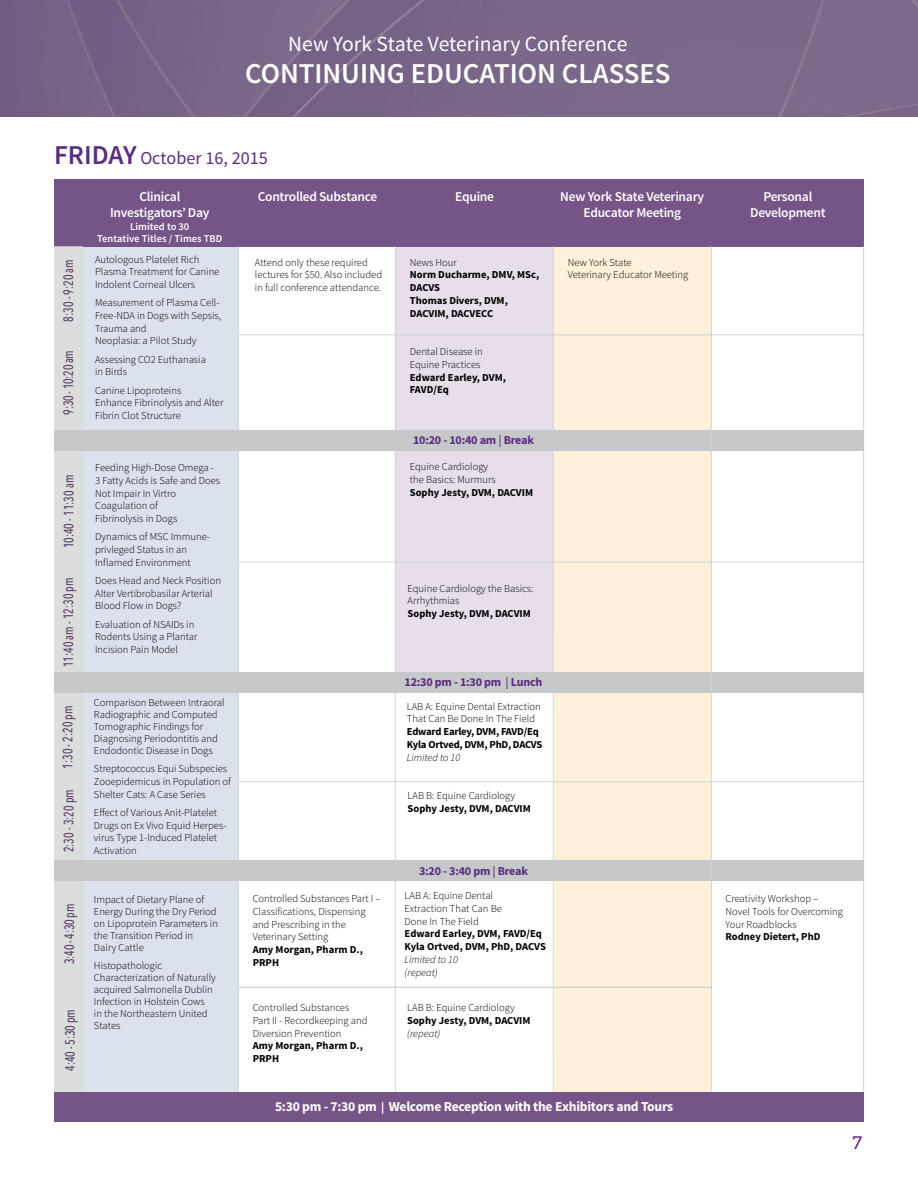
<style>
.page{position:relative;width:918px;height:1188px;background:#fff}
.page>*{position:absolute;margin:0;border:0;box-sizing:border-box;transform-origin:0 0}
.t1{font:600 28.8px "Source Sans Pro";color:#fff}
.t2{font:21.6px "Source Sans Pro";color:#fff}
.t3{font:18.15px "Source Sans Pro";color:#5b2d82}
.t4{font:18px "Museo Slab 500";color:#5b2b82}
.t5{font:500 13.65px "Avenir Next Condensed";color:#583d66;scale:.85 1}
.t6{font:700 13.65px "Source Sans Pro";letter-spacing:-.02em;color:#fff}
.t7{font:600 13.5px/16.2px "Source Sans Pro";letter-spacing:-.02em;color:#fff;text-align:center}
.t8{font:700 12.15px "Source Sans Pro";letter-spacing:-.02em;color:#5b2d82}
.t9{font:300 10.65px/12.8px "Source Sans Pro";color:#000}
.t10{font:700 10.65px/12.8px "Source Sans Pro";color:#000}
.t11{font:700 10.65px/12.8px "Source Sans Pro";letter-spacing:-.02em;color:#000}
.t12{font:italic 300 10.65px/12.8px "Source Sans Pro";color:#000}
.t13{font:600 10.5px/12.6px "Source Sans Pro";color:#fff;text-align:center}
.s1{font-weight:600;font-size:27.3px}
.s2{color:#755487}
.s3{font-size:12.15px}
</style>
<div class="page">
<div style="left:396px;top:246px;width:157px;height:426px;background:#e7ddeb"></div>
<div style="left:0;top:0;width:918px;height:116px;background:#796789"></div>
<div style="left:82px;top:246px;width:157px;height:846px;background:#dbe2ec"></div>
<div style="left:554px;top:246px;width:157px;height:846px;background:#fff1d9"></div>
<div style="left:54px;top:179px;width:810px;height:67px;background:#755487"></div>
<div style="left:54px;top:246px;width:28px;height:846px;background:#dcdede"></div>
<hr style="left:238px;top:246px;width:1px;height:845px;background:#d1d3d4">
<hr style="left:395px;top:246px;width:1px;height:846px;background:#d1d3d4">
<hr style="left:553px;top:246px;width:1px;height:846px;background:#d1d3d4">
<hr style="left:863px;top:246px;width:1px;height:876px;background:#d1d3d4">
<hr style="left:239px;top:334px;width:625px;height:1px;background:#d1d3d4">
<hr style="left:238px;top:987px;width:474px;height:1px;background:#c7c8ca">
<div style="left:54px;top:430px;width:810px;height:20px;background:#c7c8ca"></div>
<div style="left:54px;top:672px;width:810px;height:20px;background:#c7c8ca"></div>
<div style="left:54px;top:860px;width:810px;height:20px;background:#c7c8ca"></div>
<hr style="left:239px;top:562px;width:625px;height:1px;background:#d1d3d4">
<hr style="left:239px;top:781px;width:625px;height:1px;background:#d1d3d4">
<div style="left:54px;top:1092px;width:810px;height:30px;background:#755487"></div>
<hr style="left:711px;top:246px;width:1px;height:846px;background:#d1d3d4">
<h2 class="t2" style="left:288px;top:30px;width:341px">New York State Veterinary Conference</h2>
<h1 class="t1" style="left:245px;top:55px;width:427px">CONTINUING EDUCATION CLASSES</h1>
<h3 class="t3" style="left:54px;top:146px;width:215px"><span class="s1">FRIDAY</span> October 16, 2015</h3>
<p class="t5" style="left:60px;top:322px;width:75px;rotate:-90deg">8:30 - 9:20 am</p>
<p class="t5" style="left:60px;top:415px;width:78px;rotate:-90deg">9:30 - 10:20 am</p>
<p class="t7" style="left:110px;top:189px;width:101px">Clinical<br>Investigators’ Day</p>
<p class="t13" style="left:97px;top:220px;width:127px">Limited to 30<br>Tentative Titles / Times TBD</p>
<p class="t9" style="left:95px;top:253px;width:126px">Autologous Platelet Rich<br>Plasma Treatment for Canine<br>Indolent Corneal Ulcers</p>
<p class="t9" style="left:95px;top:296px;width:128px">Measurement of Plasma Cell-<br>Free-NDA in Dogs with Sepsis,<br>Trauma and<br>Neoplasia: a Pilot Study</p>
<p class="t9" style="left:95px;top:353px;width:112px">Assessing CO2 Euthanasia in Birds</p>
<p class="t9" style="left:95px;top:384px;width:130px">Canine Lipoproteins<br>Enhance Fibrinolysis and Alter<br>Fibrin Clot Structure</p>
<p class="t5" style="left:61px;top:548px;width:88px;rotate:-90deg">10:40 - 11:30 am</p>
<p class="t5" style="left:60px;top:667px;width:107px;rotate:-90deg">11:40 am - 12:30 pm</p>
<p class="t5" style="left:60px;top:769px;width:76px;rotate:-90deg">1:30 - 2:20 pm</p>
<p class="t5" style="left:61px;top:852px;width:76px;rotate:-90deg">2:30 - 3:20 pm</p>
<p class="t9" style="left:95px;top:461px;width:127px">Feeding High-Dose Omega -<br>3 Fatty Acids is Safe and Does<br>Not Impair In Virtro<br>Coagulation of<br>Fibrinolysis in Dogs</p>
<p class="t9" style="left:95px;top:531px;width:116px">Dynamics of MSC Immune&shy;privleged Status in an<br>Inflamed Environment</p>
<p class="t9" style="left:95px;top:574px;width:127px">Does Head and Neck Position<br>Alter Vertibrobasilar Arterial<br>Blood Flow in Dogs?</p>
<p class="t9" style="left:95px;top:618px;width:104px">Evaluation of NSAIDs in<br>Rodents Using a Plantar<br>Incision Pain Model</p>
<p class="t9" style="left:94px;top:696px;width:132px;line-height:12.1px">Comparison Between Intraoral<br>Radiographic and Computed<br>Tomographic Findings for<br>Diagnosing Periodontitis and<br>Endodontic Disease in Dogs</p>
<p class="t9" style="left:94px;top:762px;width:138px">Streptococcus Equi Subspecies<br>Zooepidemicus in Population of<br>Shelter Cats: A Case Series</p>
<p class="t9" style="left:94px;top:806px;width:134px">Effect of Various Anit-Platelet<br>Drugs on Ex Vivo Equid Herpes&shy;virus Type 1-Induced Platelet<br>Activation</p>
<p class="t5" style="left:61px;top:964px;width:72px;rotate:-90deg">3:40 - 4:30 pm</p>
<p class="t5" style="left:62px;top:1071px;width:74px;rotate:-90deg">4:40 - 5:30 pm</p>
<p class="t9" style="left:94px;top:893px;width:126px;line-height:12.1px">Impact of Dietary Plane of<br>Energy During the Dry Period on Lipoprotein Parameters in the Transition Period in<br>Dairy Cattle</p>
<p class="t9" style="left:94px;top:959px;width:123px;line-height:12.1px">Histopathologic<br>Characterization of Naturally acquired Salmonella Dublin<br>Infection in Holstein Cows<br>in the Northeastern United<br>States</p>
<p class="t7" style="left:258px;top:189px;width:121px">Controlled Substance</p>
<p class="t7" style="left:455px;top:189px;width:40px">Equine</p>
<p class="t7" style="left:560px;top:189px;width:146px">New York State Veterinary<br>Educator Meeting</p>
<p class="t9" style="left:255px;top:256px;width:129px">Attend only these required lectures for $50. Also included in full conference attendance.</p>
<p class="t9" style="left:410px;top:256px;width:48px">News Hour</p>
<p class="t10" style="left:410px;top:269px;width:131px">Norm Ducharme, DMV, MSc,<br>DACVS<br>Thomas Divers, DVM,<br>DACVIM, DACVECC</p>
<p class="t9" style="left:410px;top:345px;width:75px">Dental Disease in<br>Equine Practices</p>
<p class="t10" style="left:410px;top:371px;width:98px">Edward Earley, DVM,<br>FAVD/Eq</p>
<p class="t8" style="left:413px;top:432px;width:122px">10:20 - 10:40 am <span class="s2">|</span> Break</p>
<p class="t9" style="left:410px;top:460px;width:87px">Equine Cardiology the Basics: Murmurs</p>
<p class="t10" style="left:410px;top:486px;width:125px">Sophy Jesty, DVM, DACVIM</p>
<p class="t9" style="left:568px;top:256px;width:122px">New York State<br>Veterinary Educator Meeting</p>
<p class="t9" style="left:253px;top:892px;width:129px">Controlled Substances Part I –<br>Classifications, Dispensing and Prescribing in the<br>Veterinary Setting</p>
<p class="t10" style="left:253px;top:944px;width:112px">Amy Morgan, Pharm D.,<br>PRPH</p>
<p class="t9" style="left:253px;top:1001px;width:116px">Controlled Substances<br>Part II - Recordkeeping and<br>Diversion Prevention</p>
<p class="t10" style="left:253px;top:1040px;width:112px">Amy Morgan, Pharm D.,<br>PRPH</p>
<p class="t9" style="left:408px;top:582px;width:127px">Equine Cardiology the Basics:<br>Arrhythmias</p>
<p class="t10" style="left:408px;top:608px;width:125px">Sophy Jesty, DVM, DACVIM</p>
<p class="t8" style="left:405px;top:674px;width:139px">12:30 pm - 1:30 pm <span class="s2">|</span> Lunch</p>
<p class="t9" style="left:407px;top:700px;width:135px">LAB A: Equine Dental Extraction<br>That Can Be Done In The Field</p>
<p class="t11" style="left:407px;top:726px;width:137px">Edward Earley, DVM, FAVD/Eq<br>Kyla Ortved, DVM, PhD, DACVS</p>
<p class="t12" style="left:407px;top:751px;width:55px">Limited to 10</p>
<p class="t9" style="left:408px;top:789px;width:109px">LAB B: Equine Cardiology</p>
<p class="t10" style="left:408px;top:803px;width:125px">Sophy Jesty, DVM, DACVIM</p>
<p class="t8" style="left:419px;top:863px;width:111px">3:20 - 3:40 pm <span class="s2">|</span> Break</p>
<p class="t9" style="left:405px;top:889px;width:99px">LAB A: Equine Dental<br>Extraction That Can Be<br>Done In The Field</p>
<p class="t10" style="left:405px;top:928px;width:143px">Edward Earley, DVM, FAVD/Eq<br>Kyla Ortved, DVM, PhD, DACVS</p>
<p class="t12" style="left:405px;top:953px;width:55px">Limited to 10 (repeat)</p>
<p class="t9" style="left:407px;top:1001px;width:109px">LAB B: Equine Cardiology</p>
<p class="t10" style="left:407px;top:1014px;width:125px">Sophy Jesty, DVM, DACVIM</p>
<p class="t12" style="left:407px;top:1027px;width:35px">(repeat)</p>
<p class="t6" style="left:275px;top:1097px;width:400px">5:30 pm - 7:30 pm <span class="s3">|</span> Welcome Reception with the Exhibitors and Tours</p>
<p class="t7" style="left:750px;top:189px;width:77px">Personal<br>Development</p>
<p class="t9" style="left:726px;top:892px;width:119px">Creativity Workshop –<br>Novel Tools for Overcoming<br>Your Roadblocks</p>
<p class="t10" style="left:726px;top:931px;width:96px">Rodney Dietert, PhD</p>
<h3 class="t4" style="left:853px;top:1133px;width:11px">7</h3>
</div>
